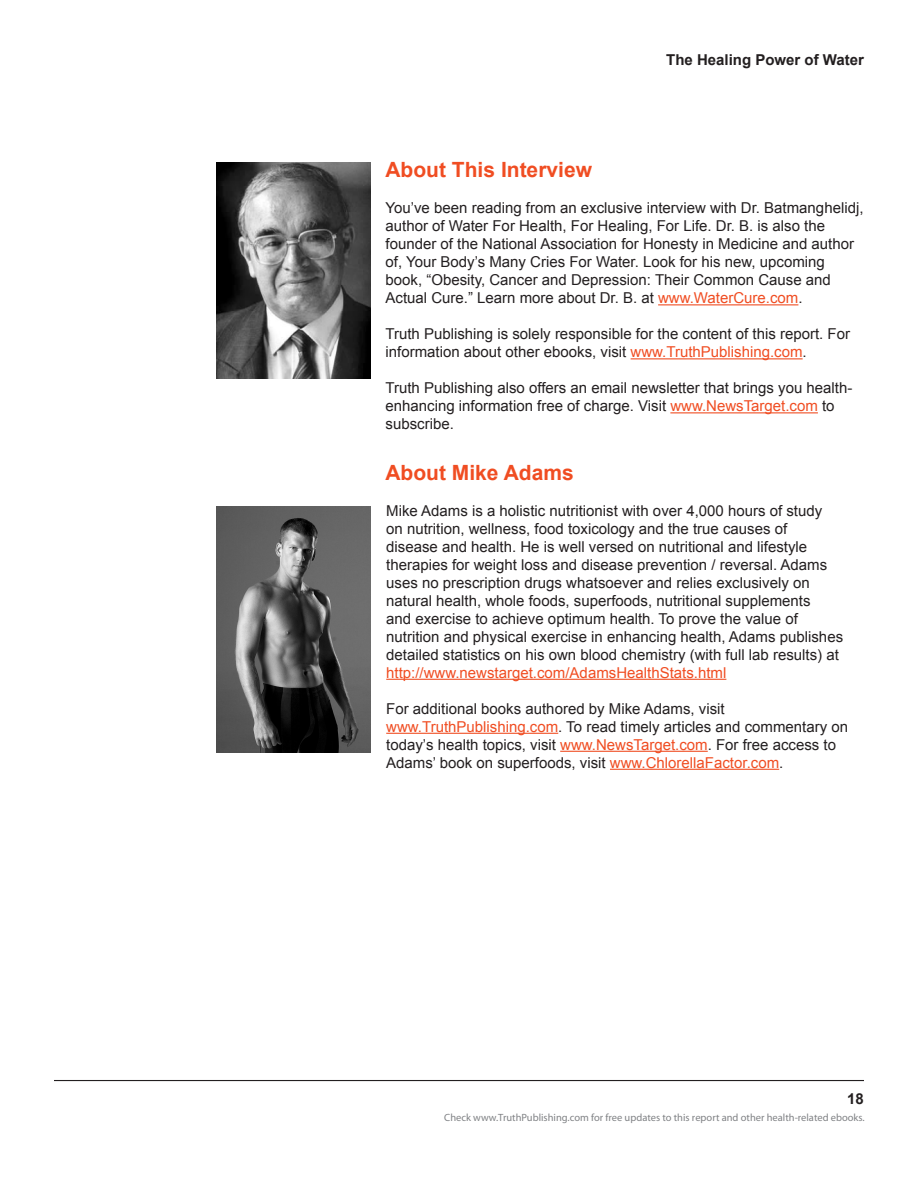
<style>
.page{position:relative;width:918px;height:1188px;background:#fff}
.page>*{position:absolute;margin:0;border:0;box-sizing:border-box;transform-origin:0 0}
.t1{font:700 21px "Arial";color:#f04d22}
.t2{font:15px/18px "Arial";color:#231f20}
.t3{font:700 15px "Arial";color:#231f20}
.t4{font:10.5px "Myriad";color:#808285}
.s1{color:#f04d22}
</style>
<div class="page">
<hr style="left:54px;top:1080px;width:810px;height:1px;background:#231f20">
<hr style="left:658px;top:304px;width:140px;height:1px;background:#f04d22">
<hr style="left:631px;top:358px;width:172px;height:1px;background:#f04d22">
<hr style="left:670px;top:412px;width:148px;height:1px;background:#f04d22">
<hr style="left:386px;top:679px;width:340px;height:1px;background:#f04d22">
<hr style="left:386px;top:733px;width:172px;height:1px;background:#f04d22">
<hr style="left:560px;top:751px;width:148px;height:1px;background:#f04d22">
<hr style="left:610px;top:769px;width:169px;height:1px;background:#f04d22">
<img style="left:216px;top:507px;width:155px;height:246px">
<img style="left:216px;top:163px;width:154px;height:216px">
<p class="t3" style="left:666px;top:50px;width:199px">The Healing Power of Water</p>
<p class="t1" style="left:386px;top:156px;width:208px">About This Interview</p>
<p class="t2" style="left:386px;top:199px;width:480px">You’ve been reading from an exclusive interview with Dr. Batmanghelidj, author of Water For Health, For Healing, For Life. Dr. B. is also the founder of the National Association for Honesty in Medicine and author of, Your Body’s Many Cries For Water. Look for his new, upcoming book, “Obesity, Cancer and Depression: Their Common Cause and Actual Cure.” Learn more about Dr. B. at <span class="s1">www.WaterCure.com</span>.</p>
<p class="t2" style="left:386px;top:325px;width:466px">Truth Publishing is solely responsible for the content of this report. For information about other ebooks, visit <span class="s1">www.TruthPublishing.com</span>.</p>
<p class="t2" style="left:386px;top:379px;width:468px">Truth Publishing also offers an email newsletter that brings you health&shy;enhancing information free of charge. Visit <span class="s1">www.NewsTarget.com</span> to subscribe.</p>
<p class="t1" style="left:386px;top:458px;width:190px">About Mike Adams</p>
<p class="t2" style="left:386px;top:502px;width:458px">Mike Adams is a holistic nutritionist with over 4,000 hours of study<br>on nutrition, wellness, food toxicology and the true causes of<br>disease and health. He is well versed on nutritional and lifestyle therapies for weight loss and disease prevention / reversal. Adams uses no prescription drugs whatsoever and relies exclusively on natural health, whole foods, superfoods, nutritional supplements<br>and exercise to achieve optimum health. To prove the value of nutrition and physical exercise in enhancing health, Adams publishes detailed statistics on his own blood chemistry (with full lab results) at <span class="s1">http://www.newstarget.com/AdamsHealthStats.html</span></p>
<p class="t2" style="left:386px;top:700px;width:463px">For additional books authored by Mike Adams, visit <span class="s1">www.TruthPublishing.com</span>. To read timely articles and commentary on today’s health topics, visit <span class="s1">www.NewsTarget.com</span>. For free access to Adams’ book on superfoods, visit <span class="s1">www.ChlorellaFactor.com</span>.</p>
<p class="t3" style="left:847px;top:1089px;width:18px">18</p>
<p class="t4" style="left:444px;top:1112px;width:422px">Check www.TruthPublishing.com for free updates to this report and other health-related ebooks.</p>
</div>
